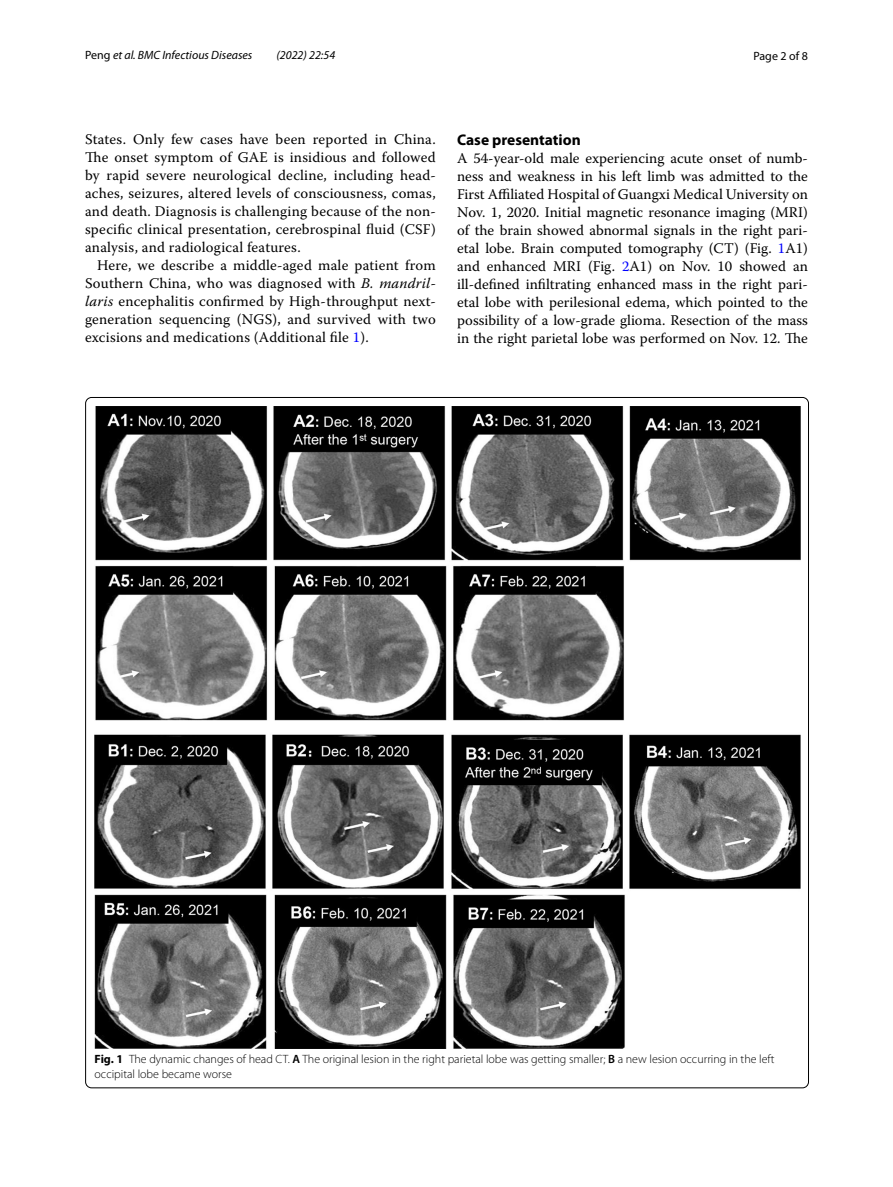
<style>
.page{position:relative;width:893px;height:1187px;background:#fff}
.page>*{position:absolute;margin:0;border:0;box-sizing:border-box;transform-origin:0 0}
.t1{font:700 15.45px "Myriad Pro";color:#000}
.t2{font:14.7px/18px "Warnock Pro";letter-spacing:.015em;color:#000;text-align:justify}
.t3{font:300 12px/15px "Myriad Pro";color:#000}
.t4{font:italic 12px "Myriad Pro";color:#000}
.t5{font:12px "Myriad Pro";color:#000}
.s1{font-style:normal}
.s2{font-style:italic}
.s3{color:#00f}
.s4{font-weight:700}
.s5{font-weight:600}
</style>
<div class="page">
<img style="left:94px;top:406px;width:706px;height:641px">
<p class="t4" style="left:85px;top:48px;width:169px"><span class="s1">Peng</span> et al. BMC Infectious Diseases</p>
<p class="t4" style="left:276px;top:48px;width:60px">(2022) 22:54</p>
<p class="t5" style="left:753px;top:48px;width:56px">Page 2 of 8</p>
<p class="t2" style="left:85px;top:130px;width:352px">States. Only few cases have been reported in China.<br>The onset symptom of GAE is insidious and followed by rapid severe neurological decline, including head&shy;aches, seizures, altered levels of consciousness, comas, and death. Diagnosis is challenging because of the non&shy;specific clinical presentation, cerebrospinal fluid (CSF) analysis, and radiological features.</p>
<p class="t2" style="left:85px;top:256px;width:352px;text-indent:12px">Here, we describe a middle-aged male patient from Southern China, who was diagnosed with <span class="s2">B. mandril&shy;laris</span> encephalitis confirmed by High-throughput next&shy;generation sequencing (NGS), and survived with two excisions and medications (Additional file <span class="s3">1</span>).</p>
<p class="t1" style="left:457px;top:129px;width:125px">Case presentation</p>
<p class="t2" style="left:457px;top:148px;width:352px">A 54-year-old male experiencing acute onset of numb&shy;ness and weakness in his left limb was admitted to the First Affiliated Hospital of Guangxi Medical University on Nov. 1, 2020. Initial magnetic resonance imaging (MRI) of the brain showed abnormal signals in the right pari&shy;etal lobe. Brain computed tomography (CT) (Fig. <span class="s3">1</span>A1) and enhanced MRI (Fig. <span class="s3">2</span>A1) on Nov. 10 showed an ill-defined infiltrating enhanced mass in the right pari&shy;etal lobe with perilesional edema, which pointed to the possibility of a low-grade glioma. Resection of the mass in the right parietal lobe was performed on Nov. 12. The</p>
<p class="t3" style="left:95px;top:1051px;width:681px"><span class="s4">Fig. 1</span> The dynamic changes of head CT. <span class="s5">A</span> The original lesion in the right parietal lobe was getting smaller; <span class="s5">B</span> a new lesion occurring in the left occipital lobe became worse</p>
</div>
